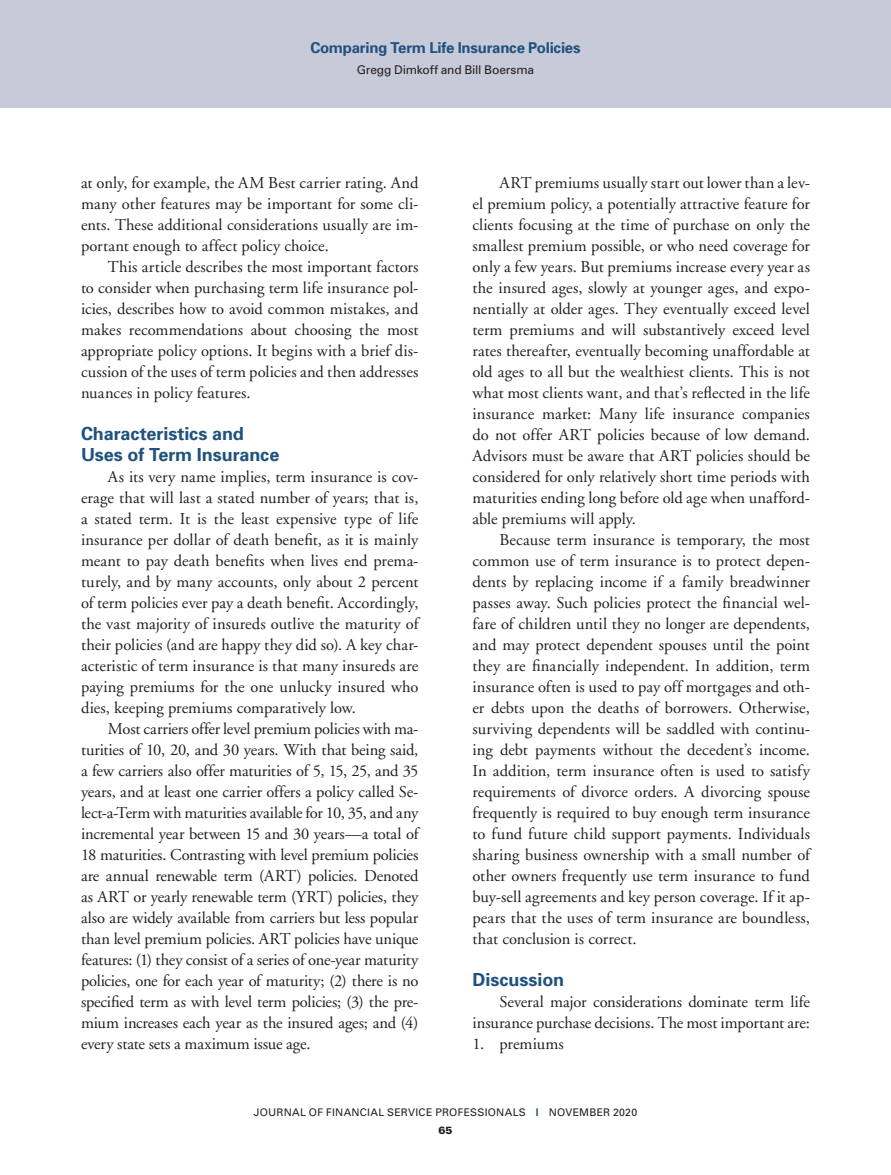
<style>
.page{position:relative;width:891px;height:1175px;background:#fff}
.page>*{position:absolute;margin:0;border:0;box-sizing:border-box;transform-origin:0 0}
.Subhead_1{font:700 18px/21px "Univers";letter-spacing:-.005em;color:#20527e}
.Text{font:16.5px/21px "Adobe Garamond";color:#231f20;text-align:justify}
.t1{font:700 15px "Univers";letter-spacing:-.015em;color:#20527e}
.t2{font:12px "Univers";letter-spacing:-.015em;color:#231f20}
.t3{font:10.5px/18px "Univers";letter-spacing:.025em;color:#231f20;text-align:center}
.s1{color:#20527e}
.s2{font-weight:900}
</style>
<div class="page">
<div style="left:0;top:0;width:891px;height:108px;background:#c7cad9"></div>
<p class="t1" style="left:310px;top:38px;width:272px">Comparing Term Life Insurance Policies</p>
<p class="t2" style="left:357px;top:62px;width:179px">Gregg Dimkoff and Bill Boersma</p>
<p class="Text" style="left:81px;top:172px;width:339px">at only, for example, the AM Best carrier rating. And many other features may be important for some cli&shy;ents. These additional considerations usually are im&shy;portant enough to affect policy choice.</p>
<p class="Text" style="left:81px;top:256px;width:339px;text-indent:27px">This article describes the most important factors to consider when purchasing term life insurance pol&shy;icies, describes how to avoid common mistakes, and makes recommendations about choosing the most appropriate policy options. It begins with a brief dis&shy;cussion of the uses of term policies and then addresses nuances in policy features.</p>
<p class="Subhead_1" style="left:81px;top:422px;width:200px">Characteristics and<br>Uses of Term Insurance</p>
<p class="Text" style="left:81px;top:466px;width:339px;text-indent:27px">As its very name implies, term insurance is cov&shy;erage that will last a stated number of years; that is, a stated term. It is the least expensive type of life insurance per dollar of death benefit, as it is mainly meant to pay death benefits when lives end prema&shy;turely, and by many accounts, only about 2 percent of term policies ever pay a death benefit. Accordingly, the vast majority of insureds outlive the maturity of their policies (and are happy they did so). A key char&shy;acteristic of term insurance is that many insureds are paying premiums for the one unlucky insured who dies, keeping premiums comparatively low.</p>
<p class="Text" style="left:81px;top:718px;width:339px;text-indent:27px">Most carriers offer level premium policies with ma&shy;turities of 10, 20, and 30 years. With that being said, a few carriers also offer maturities of 5, 15, 25, and 35 years, and at least one carrier offers a policy called Se&shy;lect-a-Term with maturities available for 10, 35, and any incremental year between 15 and 30 years—a total of 18 maturities. Contrasting with level premium policies are annual renewable term (ART) policies. Denoted as ART or yearly renewable term (YRT) policies, they also are widely available from carriers but less popular than level premium policies. ART policies have unique features: (1) they consist of a series of one-year maturity policies, one for each year of maturity; (2) there is no specified term as with level term policies; (3) the pre&shy;mium increases each year as the insured ages; and (4) every state sets a maximum issue age.</p>
<p class="Text" style="left:472px;top:172px;width:339px;text-indent:27px">ART premiums usually start out lower than a lev&shy;el premium policy, a potentially attractive feature for clients focusing at the time of purchase on only the smallest premium possible, or who need coverage for only a few years. But premiums increase every year as the insured ages, slowly at younger ages, and expo&shy;nentially at older ages. They eventually exceed level term premiums and will substantively exceed level rates thereafter, eventually becoming unaffordable at old ages to all but the wealthiest clients. This is not what most clients want, and that’s reflected in the life insurance market: Many life insurance companies do not offer ART policies because of low demand.<br>Advisors must be aware that ART policies should be considered for only relatively short time periods with maturities ending long before old age when unafford&shy;able premiums will apply.</p>
<p class="Text" style="left:472px;top:529px;width:339px;text-indent:27px">Because term insurance is temporary, the most common use of term insurance is to protect depen&shy;dents by replacing income if a family breadwinner passes away. Such policies protect the financial wel&shy;fare of children until they no longer are dependents, and may protect dependent spouses until the point they are financially independent. In addition, term insurance often is used to pay off mortgages and oth&shy;er debts upon the deaths of borrowers. Otherwise, surviving dependents will be saddled with continu&shy;ing debt payments without the decedent’s income.<br>In addition, term insurance often is used to satisfy requirements of divorce orders. A divorcing spouse frequently is required to buy enough term insurance to fund future child support payments. Individuals sharing business ownership with a small number of other owners frequently use term insurance to fund buy-sell agreements and key person coverage. If it ap&shy;pears that the uses of term insurance are boundless, that conclusion is correct.</p>
<p class="Subhead_1" style="left:472px;top:968px;width:93px">Discussion</p>
<p class="Text" style="left:472px;top:991px;width:339px;text-align:right">Several major considerations dominate term life insurance purchase decisions. The most important are:</p>
<p class="Text" style="left:472px;top:1033px;width:93px">1. premiums</p>
<p class="t3" style="left:254px;top:1103px;width:385px">JOURNAL OF FINANCIAL SERVICE PROFESSIONALS <span class="s1">|</span> NOVEMBER 2020<br><span class="s2">65</span></p>
</div>
